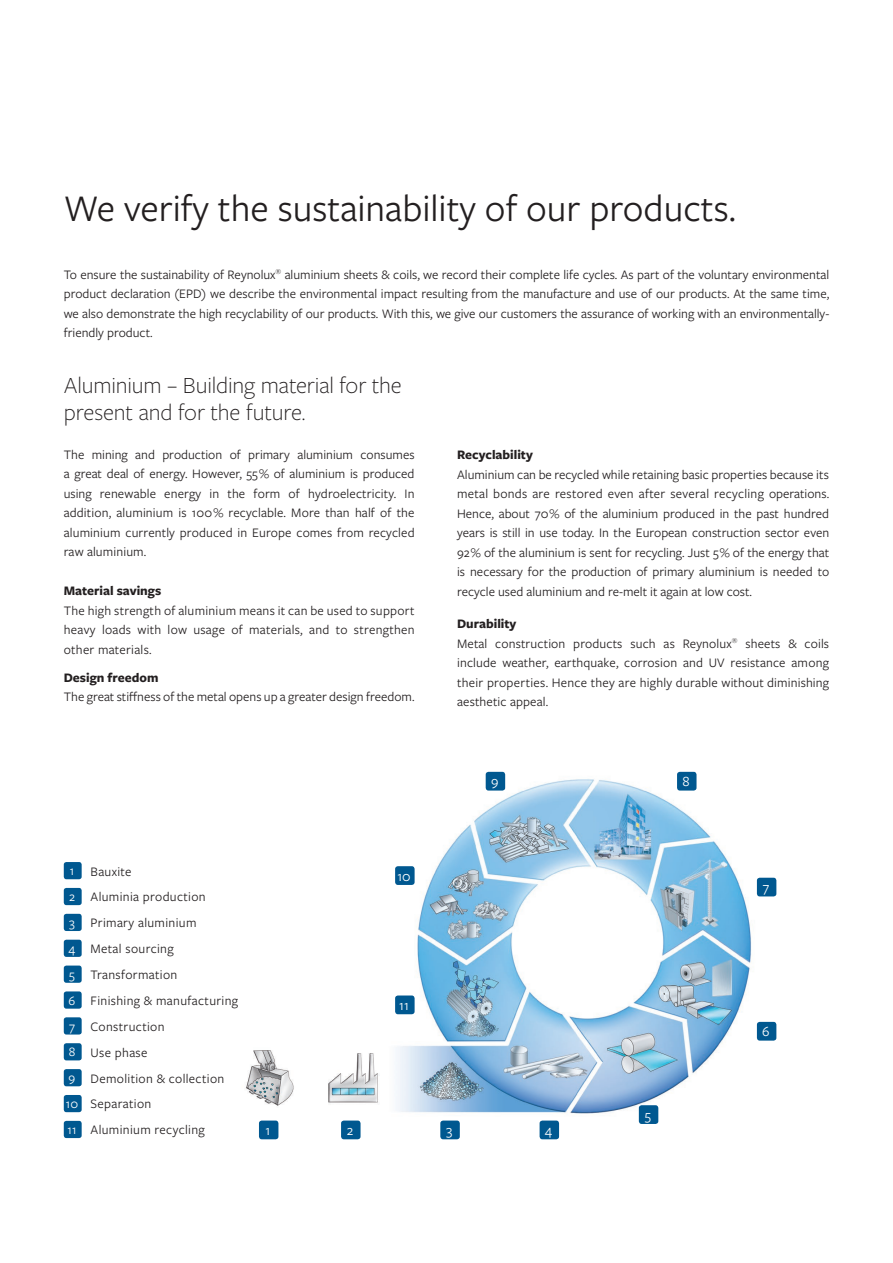
<style>
.page{position:relative;width:893px;height:1263px;background:#fff}
.page>*{position:absolute;margin:0;border:0;box-sizing:border-box;transform-origin:0 0}
.t1{font:39px "Freight Sans Pro";color:#231f20}
.Headline_2{font:300 24px/27px "Freight Sans Pro";letter-spacing:-.005em;color:#231f20}
.t2{font:14.7px "Freight Sans Pro";color:#fff}
.t3{font:13.5px/19.5px "Freight Sans Pro";letter-spacing:.01em;color:#231f20;text-align:justify}
.t4{font:700 13.5px "Freight Sans Pro";color:#231f20}
.t5{font:13.5px "Freight Sans Pro";color:#fff}
</style>
<div class="page">
<img style="left:246px;top:772px;width:511px;height:348px">
<div style="left:259px;top:1120px;width:19px;height:19px;background:#005890;border-radius:3px"></div>
<div style="left:341px;top:1120px;width:20px;height:19px;background:#005890;border-radius:3px"></div>
<div style="left:440px;top:1120px;width:20px;height:19px;background:#005890;border-radius:3px"></div>
<div style="left:540px;top:1120px;width:19px;height:19px;background:#005890;border-radius:3px"></div>
<div style="left:639px;top:1105px;width:19px;height:19px;background:#005890;border-radius:3px"></div>
<div style="left:757px;top:1022px;width:19px;height:18px;background:#005890;border-radius:3px"></div>
<div style="left:757px;top:878px;width:19px;height:18px;background:#005890;border-radius:3px"></div>
<div style="left:677px;top:772px;width:19px;height:18px;background:#005890;border-radius:3px"></div>
<div style="left:486px;top:772px;width:19px;height:18px;background:#005890;border-radius:3px"></div>
<div style="left:395px;top:866px;width:20px;height:19px;background:#005890;border-radius:3px"></div>
<div style="left:395px;top:995px;width:20px;height:19px;background:#005890;border-radius:3px"></div>
<div style="left:64px;top:862px;width:18px;height:17px;background:#005890;border-radius:3px"></div>
<div style="left:64px;top:888px;width:18px;height:17px;background:#005890;border-radius:3px"></div>
<div style="left:64px;top:914px;width:18px;height:17px;background:#005890;border-radius:3px"></div>
<div style="left:64px;top:940px;width:18px;height:17px;background:#005890;border-radius:3px"></div>
<div style="left:64px;top:965px;width:18px;height:18px;background:#005890;border-radius:3px"></div>
<div style="left:64px;top:991px;width:18px;height:18px;background:#005890;border-radius:3px"></div>
<div style="left:64px;top:1017px;width:18px;height:17px;background:#005890;border-radius:3px"></div>
<div style="left:64px;top:1043px;width:18px;height:17px;background:#005890;border-radius:3px"></div>
<div style="left:64px;top:1069px;width:18px;height:17px;background:#005890;border-radius:3px"></div>
<div style="left:64px;top:1095px;width:18px;height:17px;background:#005890;border-radius:3px"></div>
<div style="left:64px;top:1121px;width:18px;height:17px;background:#005890;border-radius:3px"></div>
<p class="t1" style="left:64px;top:182px;width:674px">We verify the sustainability of our products.</p>
<p class="t3" style="left:64px;top:264px;width:767px">To ensure the sustainability of Reynolux<sup>®</sup> aluminium sheets &amp; coils, we record their complete life cycles. As part of the voluntary environmental product declaration (EPD) we describe the environmental impact resulting from the manufacture and use of our products. At the same time, we also demonstrate the high recyclability of our products. With this, we give our customers the assurance of working with an environmentally&shy;friendly product.</p>
<p class="Headline_2" style="left:64px;top:371px;width:340px">Aluminium – Building material for the present and for the future.</p>
<p class="t3" style="left:64px;top:444px;width:352px">The mining and production of primary aluminium consumes a great deal of energy. However, 55% of aluminium is produced using renewable energy in the form of hydroelectricity. In addition, aluminium is 100% recyclable. More than half of the aluminium currently produced in Europe comes from recycled raw aluminium.</p>
<p class="t4" style="left:64px;top:582px;width:99px">Material savings</p>
<p class="t3" style="left:64px;top:600px;width:352px">The high strength of aluminium means it can be used to support heavy loads with low usage of materials, and to strengthen other materials.</p>
<p class="t4" style="left:64px;top:668px;width:96px">Design freedom</p>
<p class="t3" style="left:64px;top:687px;width:352px">The great stiffness of the metal opens up a greater design freedom.</p>
<p class="t4" style="left:457px;top:446px;width:77px">Recyclability</p>
<p class="t3" style="left:457px;top:464px;width:374px">Aluminium can be recycled while retaining basic properties because its metal bonds are restored even after several recycling operations.<br>Hence, about 70% of the aluminium produced in the past hundred years is still in use today. In the European construction sector even 92% of the aluminium is sent for recycling. Just 5% of the energy that is necessary for the production of primary aluminium is needed to recycle used aluminium and re-melt it again at low cost.</p>
<p class="t4" style="left:457px;top:614px;width:61px">Durability</p>
<p class="t3" style="left:457px;top:633px;width:374px">Metal construction products such as Reynolux<sup>®</sup> sheets &amp; coils include weather, earthquake, corrosion and UV resistance among their properties. Hence they are highly durable without diminishing aesthetic appeal.</p>
<p class="t2" style="left:491px;top:772px;width:9px">9</p>
<p class="t2" style="left:682px;top:772px;width:9px">8</p>
<p class="t5" style="left:70px;top:862px;width:6px">1</p>
<p class="t3" style="left:91px;top:861px;width:43px">Bauxite</p>
<p class="t5" style="left:69px;top:888px;width:7px">2</p>
<p class="t3" style="left:91px;top:887px;width:117px">Aluminia production</p>
<p class="t5" style="left:69px;top:914px;width:7px">3</p>
<p class="t3" style="left:91px;top:912px;width:107px">Primary aluminium</p>
<p class="t5" style="left:69px;top:939px;width:8px">4</p>
<p class="t3" style="left:91px;top:938px;width:85px">Metal sourcing</p>
<p class="t5" style="left:69px;top:965px;width:7px">5</p>
<p class="t3" style="left:91px;top:964px;width:88px">Transformation</p>
<p class="t5" style="left:69px;top:991px;width:8px">6</p>
<p class="t3" style="left:91px;top:990px;width:149px">Finishing &amp; manufacturing</p>
<p class="t5" style="left:69px;top:1017px;width:7px">7</p>
<p class="t3" style="left:91px;top:1016px;width:76px">Construction</p>
<p class="t5" style="left:69px;top:1043px;width:8px">8</p>
<p class="t3" style="left:91px;top:1042px;width:58px">Use phase</p>
<p class="t5" style="left:69px;top:1069px;width:8px">9</p>
<p class="t3" style="left:91px;top:1068px;width:135px">Demolition &amp; collection</p>
<p class="t5" style="left:66px;top:1095px;width:14px">10</p>
<p class="t3" style="left:91px;top:1094px;width:62px">Separation</p>
<p class="t5" style="left:68px;top:1121px;width:10px">11</p>
<p class="t3" style="left:91px;top:1119px;width:116px">Aluminium recycling</p>
<p class="t2" style="left:397px;top:866px;width:15px">10</p>
<p class="t2" style="left:399px;top:995px;width:11px">11</p>
<p class="t2" style="left:266px;top:1120px;width:6px">1</p>
<p class="t2" style="left:347px;top:1120px;width:8px">2</p>
<p class="t2" style="left:446px;top:1120px;width:8px">3</p>
<p class="t2" style="left:545px;top:1120px;width:9px">4</p>
<p class="t2" style="left:645px;top:1105px;width:8px">5</p>
<p class="t2" style="left:763px;top:877px;width:8px">7</p>
<p class="t2" style="left:762px;top:1022px;width:9px">6</p>
</div>
